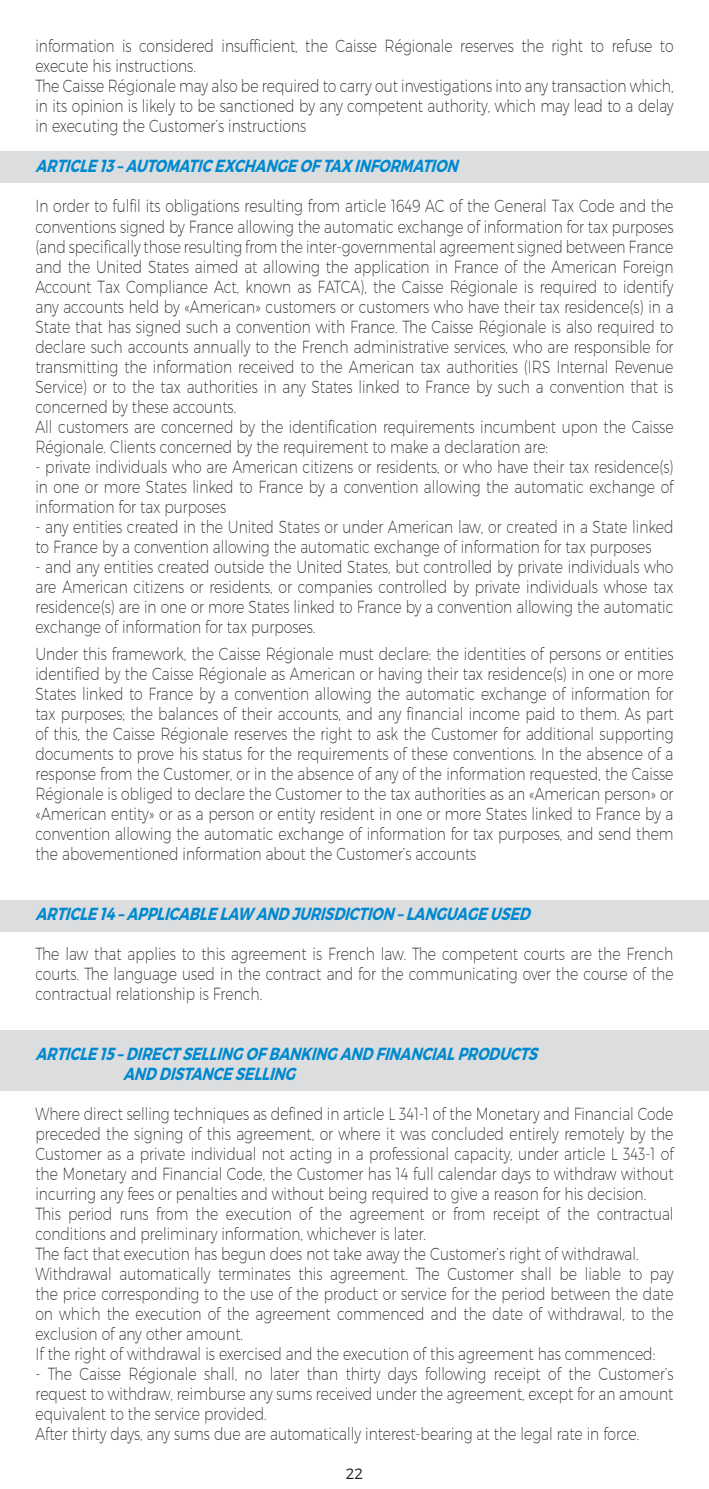
<style>
.page{position:relative;width:709px;height:1489px;background:#fff}
.page>*{position:absolute;margin:0;border:0;box-sizing:border-box;transform-origin:0 0}
.t1{font:200 17.5px/20px "Montserrat";color:#231f20;scale:.8 1}
.t2{font:italic 700 17.5px/20px "Montserrat";color:#0089cf;scale:.8 1}
.t3{font:300 15px "Montserrat";color:#231f20}
</style>
<div class="page">
<div style="left:0;top:151px;width:709px;height:31px;background:#dcdddf"></div>
<div style="left:0;top:899px;width:709px;height:32px;background:#dcdddf"></div>
<div style="left:0;top:1029px;width:709px;height:61px;background:#dcdddf"></div>
<p class="t1" style="left:35px;top:36px;width:799px">information is considered insufficient, the Caisse Régionale reserves the right to refuse to execute his instructions.<br>The Caisse Régionale may also be required to carry out investigations into any transaction which, in its opinion is likely to be sanctioned by any competent authority, which may lead to a delay in executing the Customer’s instructions</p>
<p class="t2" style="left:35px;top:156px;width:536px">ARTICLE13–AUTOMATICEXCHANGEOFTAXINFORMATION</p>
<p class="t1" style="left:35px;top:196px;width:799px">In order to fulfil its obligations resulting from article 1649 AC of the General Tax Code and the conventions signed by France allowing the automatic exchange of information for tax purposes (and specifically those resulting from the inter-governmental agreement signed between France and the United States aimed at allowing the application in France of the American Foreign Account Tax Compliance Act, known as FATCA), the Caisse Régionale is required to identify any accounts held by «American» customers or customers who have their tax residence(s) in a State that has signed such a convention with France. The Caisse Régionale is also required to declare such accounts annually to the French administrative services, who are responsible for transmitting the information received to the American tax authorities (IRS Internal Revenue Service) or to the tax authorities in any States linked to France by such a convention that is concerned by these accounts.<br>All customers are concerned by the identification requirements incumbent upon the Caisse Régionale. Clients concerned by the requirement to make a declaration are:</p>
<p class="t1" style="left:35px;top:456px;width:799px;text-align:justify">- private individuals who are American citizens or residents, or who have their tax residence(s) in one or more States linked to France by a convention allowing the automatic exchange of information for tax purposes</p>
<p class="t1" style="left:35px;top:516px;width:799px">- any entities created in the United States or under American law, or created in a State linked to France by a convention allowing the automatic exchange of information for tax purposes</p>
<p class="t1" style="left:35px;top:556px;width:799px;text-align:justify">- and any entities created outside the United States, but controlled by private individuals who are American citizens or residents, or companies controlled by private individuals whose tax residence(s) are in one or more States linked to France by a convention allowing the automatic exchange of information for tax purposes.</p>
<p class="t1" style="left:35px;top:643px;width:799px;text-align:justify">Under this framework, the Caisse Régionale must declare: the identities of persons or entities identified by the Caisse Régionale as American or having their tax residence(s) in one or more States linked to France by a convention allowing the automatic exchange of information for tax purposes; the balances of their accounts, and any financial income paid to them. As part of this, the Caisse Régionale reserves the right to ask the Customer for additional supporting documents to prove his status for the requirements of these conventions. In the absence of a response from the Customer, or in the absence of any of the information requested, the Caisse Régionale is obliged to declare the Customer to the tax authorities as an «American person» or «American entity» or as a person or entity resident in one or more States linked to France by a convention allowing the automatic exchange of information for tax purposes, and send them the abovementioned information about the Customer’s accounts</p>
<p class="t2" style="left:35px;top:904px;width:626px">ARTICLE14–APPLICABLELAW ANDJURISDICTION–LANGUAGEUSED</p>
<p class="t1" style="left:35px;top:943px;width:799px;text-align:justify">The law that applies to this agreement is French law. The competent courts are the French courts. The language used in the contract and for the communicating over the course of the contractual relationship is French.</p>
<p class="t2" style="left:123px;top:1044px;width:526px;text-indent:-88px">ARTICLE15–DIRECTSELLINGOFBANKINGANDFINANCIALPRODUCTS<br>ANDDISTANCESELLING</p>
<p class="t1" style="left:35px;top:1103px;width:799px">Where direct selling techniques as defined in article L 341-1 of the Monetary and Financial Code preceded the signing of this agreement, or where it was concluded entirely remotely by the Customer as a private individual not acting in a professional capacity, under article L 343-1 of the Monetary and Financial Code, the Customer has 14 full calendar days to withdraw without incurring any fees or penalties and without being required to give a reason for his decision.<br>This period runs from the execution of the agreement or from receipt of the contractual conditions and preliminary information, whichever is later.<br>The fact that execution has begun does not take away the Customer’s right of withdrawal.<br>Withdrawal automatically terminates this agreement. The Customer shall be liable to pay the price corresponding to the use of the product or service for the period between the date on which the execution of the agreement commenced and the date of withdrawal, to the exclusion of any other amount.<br>If the right of withdrawal is exercised and the execution of this agreement has commenced:</p>
<p class="t1" style="left:35px;top:1363px;width:799px">- The Caisse Régionale shall, no later than thirty days following receipt of the Customer’s request to withdraw, reimburse any sums received under the agreement, except for an amount equivalent to the service provided.<br>After thirty days, any sums due are automatically interest-bearing at the legal rate in force.</p>
<p class="t3" style="left:346px;top:1463px;width:19px">22</p>
</div>
